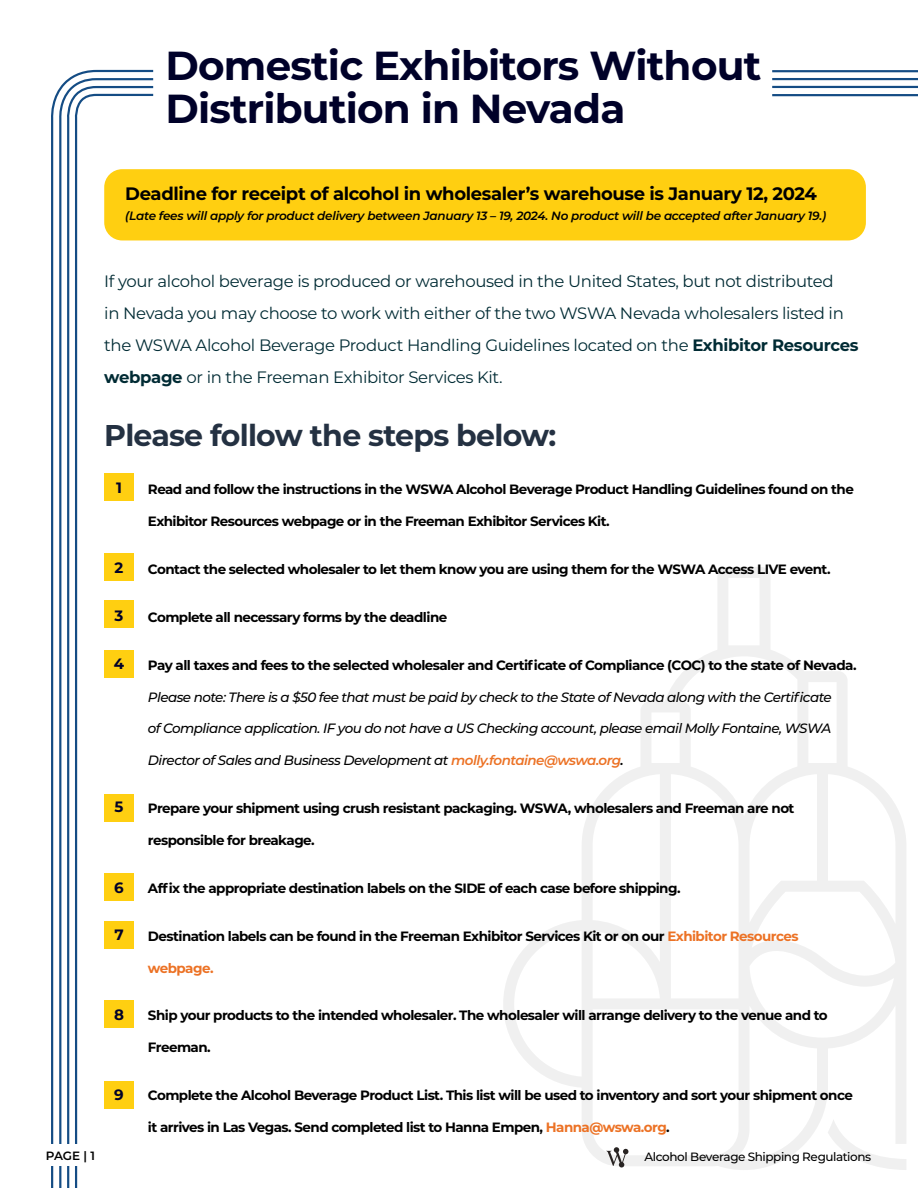
<style>
.page{position:relative;width:918px;height:1188px;background:#fff}
.page>*{position:absolute;margin:0;border:0;box-sizing:border-box;transform-origin:0 0}
.t1{font:700 40.5px/42.6px "Montserrat";letter-spacing:-.02em;color:#000129}
.t2{font:700 30px "Montserrat";letter-spacing:-.025em;color:#243142}
.Paragraph_Style_9pt{font:700 18px "Montserrat";letter-spacing:-.02em;color:#000}
.Paragraph_Style_9pt-2{font:16.5px/32px "Montserrat";letter-spacing:-.02em;color:#012b34}
.t3{font:700 15px "Montserrat";color:#000129}
.Paragraph_Style_9pt-3{font:700 13.5px "Montserrat";letter-spacing:-.04em;color:#000}
.Paragraph_Style_9pt-4{font:italic 500 13.5px "Montserrat";letter-spacing:-.04em;color:#000}
.Paragraph_Style_9pt-5{font:700 13.5px "Montserrat";letter-spacing:-.04em;color:#ec7225}
.Paragraph_Style_9pt-6{font:italic 600 12px "Montserrat";letter-spacing:-.02em;color:#000}
.t4{font:500 12px "Montserrat";letter-spacing:-.035em;color:#000}
.t5{font:600 12px "Montserrat";color:#000}
.s1{font-weight:700}
.s2{font-weight:600;color:#ec7225}
.s3{font-weight:600}
.s4{color:#ec7225}
</style>
<div class="page">
<svg style="left:503px;top:567px;width:403px;height:603px"></svg>
<svg style="left:828px;top:1119px;width:78px;height:51px"></svg>
<svg style="left:51px;top:69px;width:103px;height:1119px"></svg>
<svg style="left:58px;top:77px;width:96px;height:1111px"></svg>
<svg style="left:66px;top:85px;width:88px;height:1103px"></svg>
<svg style="left:74px;top:93px;width:81px;height:1095px"></svg>
<hr style="left:772px;top:94px;width:146px;height:2px;background:#144c84">
<hr style="left:772px;top:86px;width:146px;height:2px;background:#144c84">
<hr style="left:772px;top:78px;width:146px;height:2px;background:#144c84">
<hr style="left:772px;top:70px;width:146px;height:2px;background:#144c84">
<div style="left:104px;top:473px;width:29px;height:28px;background:#ffcf11"></div>
<div style="left:104px;top:553px;width:29px;height:28px;background:#ffcf11"></div>
<div style="left:104px;top:600px;width:29px;height:28px;background:#ffcf11"></div>
<div style="left:104px;top:650px;width:29px;height:28px;background:#ffcf11"></div>
<div style="left:104px;top:794px;width:29px;height:28px;background:#ffcf11"></div>
<div style="left:104px;top:873px;width:29px;height:28px;background:#ffcf11"></div>
<div style="left:104px;top:921px;width:29px;height:28px;background:#ffcf11"></div>
<div style="left:104px;top:1000px;width:29px;height:28px;background:#ffcf11"></div>
<div style="left:104px;top:1081px;width:29px;height:28px;background:#ffcf11"></div>
<div style="left:104px;top:169px;width:762px;height:71px;background:#ffcf11;border-radius:18px"></div>
<div style="left:38px;top:1144px;width:68px;height:22px;background:#fff"></div>
<svg style="left:606px;top:1147px;width:22px;height:21px"></svg>
<p class="t1" style="left:165px;top:42px;width:597px">Domestic Exhibitors Without<br>Distribution in Nevada</p>
<p class="Paragraph_Style_9pt" style="left:125px;top:180px;width:693px">Deadline for receipt of alcohol in wholesaler’s warehouse is January 12, 2024</p>
<p class="Paragraph_Style_9pt-6" style="left:125px;top:207px;width:702px">(Late fees will apply for product delivery between January 13 – 19, 2024. No product will be accepted after January 19.)</p>
<p class="Paragraph_Style_9pt-2" style="left:104px;top:265px;width:756px">If your alcohol beverage is produced or warehoused in the United States, but not distributed<br>in Nevada you may choose to work with either of the two WSWA Nevada wholesalers listed in the WSWA Alcohol Beverage Product Handling Guidelines located on the <span class="s1">Exhibitor Resources webpage</span> or in the Freeman Exhibitor Services Kit.</p>
<p class="t2" style="left:104px;top:414px;width:454px">Please follow the steps below:</p>
<p class="t3" style="left:116px;top:477px;width:7px">1</p>
<p class="Paragraph_Style_9pt-3" style="left:148px;top:480px;width:708px">Read and follow the instructions in the WSWA Alcohol Beverage Product Handling Guidelines found on the</p>
<p class="Paragraph_Style_9pt-3" style="left:148px;top:512px;width:463px">Exhibitor Resources webpage or in the Freeman Exhibitor Services Kit.</p>
<p class="Paragraph_Style_9pt-3" style="left:148px;top:559px;width:684px">Contact the selected wholesaler to let them know you are using them for the WSWA Access LIVE event.</p>
<p class="Paragraph_Style_9pt-3" style="left:148px;top:607px;width:301px">Complete all necessary forms by the deadline</p>
<p class="Paragraph_Style_9pt-3" style="left:148px;top:655px;width:710px">Pay all taxes and fees to the selected wholesaler and Certificate of Compliance (COC) to the state of Nevada.</p>
<p class="Paragraph_Style_9pt-4" style="left:148px;top:687px;width:685px">Please note: There is a $50 fee that must be paid by check to the State of Nevada along with the Certificate</p>
<p class="Paragraph_Style_9pt-4" style="left:148px;top:719px;width:685px">of Compliance application. IF you do not have a US Checking account, please email Molly Fontaine, WSWA</p>
<p class="Paragraph_Style_9pt-4" style="left:148px;top:751px;width:477px">Director of Sales and Business Development at <span class="s2">molly.fontaine@wswa.org</span><span class="s3">.</span></p>
<p class="Paragraph_Style_9pt-3" style="left:148px;top:799px;width:648px">Prepare your shipment using crush resistant packaging. WSWA, wholesalers and Freeman are not</p>
<p class="Paragraph_Style_9pt-3" style="left:148px;top:831px;width:168px">responsible for breakage.</p>
<p class="Paragraph_Style_9pt-3" style="left:148px;top:878px;width:534px">Affix the appropriate destination labels on the SIDE of each case before shipping.</p>
<p class="Paragraph_Style_9pt-3" style="left:148px;top:926px;width:652px">Destination labels can be found in the Freeman Exhibitor Services Kit or on our <span class="s4">Exhibitor Resources</span></p>
<p class="Paragraph_Style_9pt-5" style="left:148px;top:958px;width:67px">webpage.</p>
<p class="Paragraph_Style_9pt-3" style="left:148px;top:1006px;width:681px">Ship your products to the intended wholesaler. The wholesaler will arrange delivery to the venue and to</p>
<p class="Paragraph_Style_9pt-3" style="left:148px;top:1038px;width:64px">Freeman.</p>
<p class="Paragraph_Style_9pt-3" style="left:148px;top:1086px;width:707px">Complete the Alcohol Beverage Product List. This list will be used to inventory and sort your shipment once</p>
<p class="Paragraph_Style_9pt-3" style="left:148px;top:1118px;width:523px">it arrives in Las Vegas. Send completed list to Hanna Empen, <span class="s4">Hanna@wswa.org</span>.</p>
<p class="t3" style="left:115px;top:557px;width:10px">2</p>
<p class="t3" style="left:115px;top:605px;width:10px">3</p>
<p class="t3" style="left:114px;top:653px;width:12px">4</p>
<p class="t3" style="left:115px;top:796px;width:10px">5</p>
<p class="t3" style="left:114px;top:877px;width:11px">6</p>
<p class="t3" style="left:114px;top:924px;width:11px">7</p>
<p class="t3" style="left:114px;top:1004px;width:11px">8</p>
<p class="t3" style="left:114px;top:1084px;width:11px">9</p>
<p class="t5" style="left:46px;top:1147px;width:51px">PAGE | 1</p>
<p class="t4" style="left:644px;top:1149px;width:228px">Alcohol Beverage Shipping Regulations</p>
</div>
